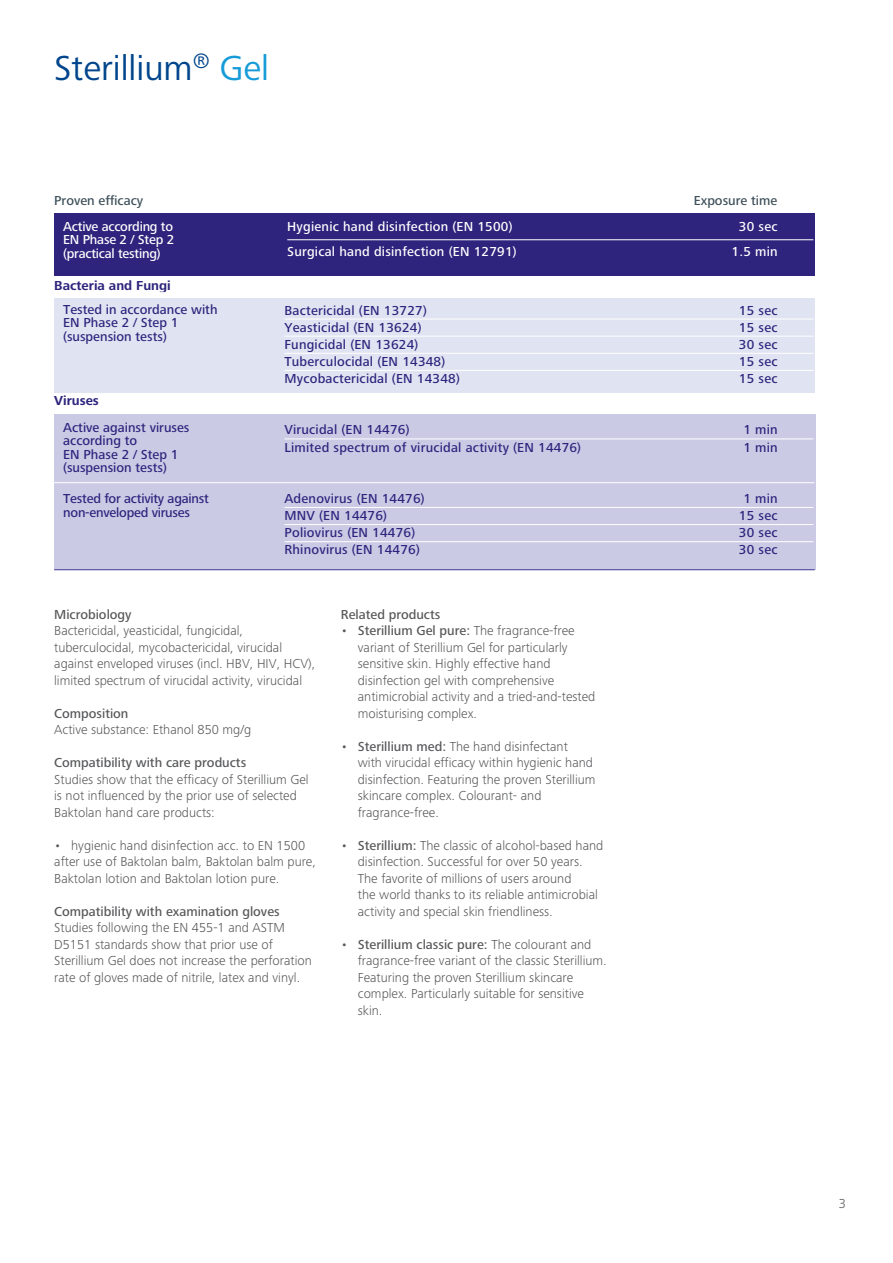
<style>
.page{position:relative;width:893px;height:1263px;background:#fff}
.page>*{position:absolute;margin:0;border:0;box-sizing:border-box;transform-origin:0 0}
.t1{font:36px "Frutiger Next LTW1 G";color:#01468c}
.t2{font:300 13.5px/16.5px "Frutiger Next LTW1 G";color:#57585a}
.t3{font:500 13.5px/13.5px "Frutiger Next LTW1 G";letter-spacing:.015em;color:#2e247d}
.t4{font:500 13.5px/13.5px "Frutiger Next LTW1 G";letter-spacing:.015em;color:#fff;text-align:justify}
.t5{font:500 13.5px "Frutiger Next LTW1 G";color:#57585a}
.t6{font:500 13.5px/13.5px "Frutiger Next LTW1 G";letter-spacing:-.015em;color:#2e247d}
.t7{font:500 13.5px "Frutiger Next LTW1 G";color:#3d4f59}
.t8{font:700 13.5px "Frutiger Next LTW1 G";color:#2e247d}
.s1{color:#169bd8}
.s2{font-weight:500}
</style>
<div class="page">
<div style="left:54px;top:414px;width:761px;height:156px;background:#cacae5"></div>
<div style="left:54px;top:298px;width:761px;height:94px;background:#e0e4f2"></div>
<div style="left:54px;top:214px;width:761px;height:62px;background:#2e247d"></div>
<hr style="left:54px;top:482px;width:760px;height:1px;background:#fff">
<hr style="left:287px;top:239px;width:526px;height:1px;background:#fff">
<hr style="left:284px;top:319px;width:529px;height:1px;background:#fff">
<hr style="left:284px;top:336px;width:529px;height:1px;background:#fff">
<hr style="left:284px;top:353px;width:529px;height:1px;background:#fff">
<hr style="left:284px;top:370px;width:529px;height:1px;background:#fff">
<hr style="left:284px;top:439px;width:529px;height:1px;background:#fff">
<hr style="left:284px;top:507px;width:529px;height:1px;background:#fff">
<hr style="left:284px;top:524px;width:529px;height:1px;background:#fff">
<hr style="left:284px;top:541px;width:529px;height:1px;background:#fff">
<hr style="left:54px;top:569px;width:761px;height:1px;background:#403997">
<h1 class="t1" style="left:54px;top:56px;width:216px">Sterillium<sup>®</sup> <span class="s1">Gel</span></h1>
<p class="t7" style="left:54px;top:196px;width:91px">Proven efficacy</p>
<p class="t7" style="left:694px;top:196px;width:85px">Exposure time</p>
<p class="t4" style="left:287px;top:221px;width:227px">Hygienic hand disinfection (EN 1500)</p>
<p class="t4" style="left:739px;top:221px;width:40px">30 sec</p>
<p class="t4" style="left:287px;top:246px;width:231px">Surgical hand disinfection (EN 12791)</p>
<p class="t4" style="left:731px;top:246px;width:48px">1.5 min</p>
<p class="t4" style="left:63px;top:221px;width:113px">Active according to EN Phase 2 / Step 2 (practical testing)</p>
<p class="t8" style="left:54px;top:281px;width:118px">Bacteria and Fungi</p>
<p class="t3" style="left:63px;top:304px;width:156px">Tested in accordance with<br>EN Phase 2 / Step 1 (suspension tests)</p>
<p class="t8" style="left:54px;top:396px;width:46px">Viruses</p>
<p class="t3" style="left:63px;top:422px;width:128px">Active against viruses according to<br>EN Phase 2 / Step 1 (suspension tests)</p>
<p class="t6" style="left:63px;top:493px;width:147px">Tested for activity against non-enveloped viruses</p>
<p class="t3" style="left:284px;top:305px;width:144px">Bactericidal (EN 13727)</p>
<p class="t3" style="left:739px;top:305px;width:40px">15 sec</p>
<p class="t3" style="left:284px;top:322px;width:139px">Yeasticidal (EN 13624)</p>
<p class="t3" style="left:739px;top:322px;width:40px">15 sec</p>
<p class="t3" style="left:284px;top:339px;width:135px">Fungicidal (EN 13624)</p>
<p class="t3" style="left:739px;top:339px;width:40px">30 sec</p>
<p class="t3" style="left:284px;top:356px;width:162px">Tuberculocidal (EN 14348)</p>
<p class="t3" style="left:739px;top:356px;width:40px">15 sec</p>
<p class="t3" style="left:284px;top:373px;width:177px">Mycobactericidal (EN 14348)</p>
<p class="t3" style="left:739px;top:373px;width:40px">15 sec</p>
<p class="t3" style="left:284px;top:425px;width:126px">Virucidal (EN 14476)</p>
<p class="t3" style="left:743px;top:425px;width:36px">1 min</p>
<p class="t3" style="left:284px;top:442px;width:298px">Limited spectrum of virucidal activity (EN 14476)</p>
<p class="t3" style="left:743px;top:442px;width:36px">1 min</p>
<p class="t3" style="left:284px;top:493px;width:142px">Adenovirus (EN 14476)</p>
<p class="t3" style="left:743px;top:493px;width:36px">1 min</p>
<p class="t3" style="left:284px;top:510px;width:104px">MNV (EN 14476)</p>
<p class="t3" style="left:739px;top:510px;width:40px">15 sec</p>
<p class="t3" style="left:284px;top:527px;width:132px">Poliovirus (EN 14476)</p>
<p class="t3" style="left:739px;top:527px;width:40px">30 sec</p>
<p class="t3" style="left:284px;top:544px;width:137px">Rhinovirus (EN 14476)</p>
<p class="t3" style="left:739px;top:544px;width:40px">30 sec</p>
<p class="t5" style="left:54px;top:610px;width:79px">Microbiology</p>
<p class="t2" style="left:54px;top:624px;width:263px">Bactericidal, yeasticidal, fungicidal, tuberculocidal, mycobactericidal, virucidal against enveloped viruses (incl. HBV, HIV, HCV), limited spectrum of virucidal activity, virucidal</p>
<p class="t5" style="left:54px;top:709px;width:76px">Composition</p>
<p class="t2" style="left:54px;top:723px;width:199px">Active substance: Ethanol 850 mg/g</p>
<p class="t5" style="left:54px;top:758px;width:194px">Compatibility with care products</p>
<p class="t2" style="left:54px;top:772px;width:256px">Studies show that the efficacy of Sterillium Gel is not influenced by the prior use of selected<br>Baktolan hand care products:</p>
<p class="t2" style="left:54px;top:838px;width:263px">• hygienic hand disinfection acc. to EN 1500 after use of Baktolan balm, Baktolan balm pure,<br>Baktolan lotion and Baktolan lotion pure.</p>
<p class="t5" style="left:54px;top:907px;width:227px">Compatibility with examination gloves</p>
<p class="t2" style="left:54px;top:921px;width:259px">Studies following the EN 455-1 and ASTM D5151 standards show that prior use of Sterillium Gel does not increase the perforation rate of gloves made of nitrile, latex and vinyl.</p>
<p class="t5" style="left:341px;top:610px;width:101px">Related products</p>
<p class="t2" style="left:358px;top:624px;width:239px;text-indent:-17px">• <span class="s2">Sterillium Gel pure:</span> The fragrance-free variant of Sterillium Gel for particularly sensitive skin. Highly effective hand disinfection gel with comprehensive antimicrobial activity and a tried-and-tested moisturising complex.</p>
<p class="t2" style="left:358px;top:739px;width:239px;text-indent:-17px">• <span class="s2">Sterillium med:</span> The hand disinfectant with virucidal efficacy within hygienic hand disinfection. Featuring the proven Sterillium skincare complex. Colourant- and fragrance-free.</p>
<p class="t2" style="left:358px;top:838px;width:247px;text-indent:-17px">• <span class="s2">Sterillium:</span> The classic of alcohol-based hand disinfection. Successful for over 50 years.<br>The favorite of millions of users around<br>the world thanks to its reliable antimicrobial activity and special skin friendliness.</p>
<p class="t2" style="left:358px;top:937px;width:251px;text-indent:-17px">• <span class="s2">Sterillium classic pure:</span> The colourant and fragrance-free variant of the classic Sterillium.<br>Featuring the proven Sterillium skincare complex. Particularly suitable for sensitive skin.</p>
<p class="t2" style="left:839px;top:1196px;width:9px">3</p>
</div>
